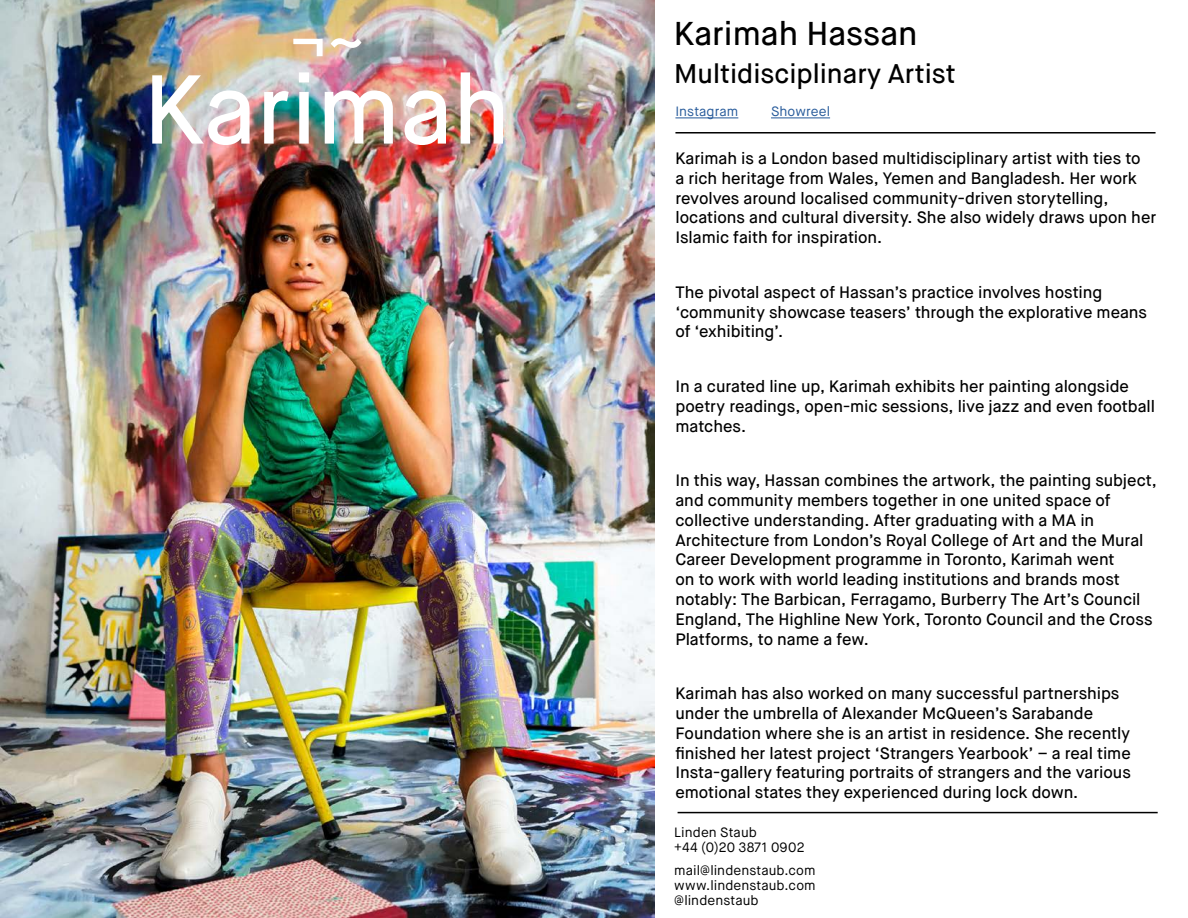
<style>
.page{position:relative;width:1188px;height:918px;background:#fff}
.page>*{position:absolute;margin:0;border:0;box-sizing:border-box;transform-origin:0 0}
.t1{font:500 97.5px "Maison Neue";color:#fff}
.t2{font:500 33px "Maison Neue";color:#000}
.t3{font:500 27px "Maison Neue";color:#000}
.t4{font:500 16.5px/19.8px "Maison Neue";letter-spacing:-.005em;color:#000}
.t5{font:13.5px/15px "Maison Neue";letter-spacing:.005em;color:#000}
.t6{font:13.5px "Maison Neue";letter-spacing:.005em;color:#275b9b}
</style>
<div class="page">
<img style="left:0;top:0;width:655px;height:918px">
<svg style="left:293px;top:38px;width:68px;height:18px"></svg>
<hr style="left:675px;top:132px;width:481px;height:2px;background:#000">
<hr style="left:678px;top:812px;width:480px;height:1px;background:#000">
<hr style="left:675px;top:117px;width:63px;height:1px;background:#275b9b">
<hr style="left:771px;top:117px;width:59px;height:1px;background:#275b9b">
<h2 class="t2" style="left:674px;top:13px;width:245px">Karimah Hassan</h2>
<h1 class="t1" style="left:144px;top:48px;width:367px">Karimah</h1>
<h3 class="t3" style="left:674px;top:56px;width:283px">Multidisciplinary Artist</h3>
<p class="t6" style="left:771px;top:103px;width:61px">Showreel</p>
<p class="t6" style="left:675px;top:103px;width:64px">Instagram</p>
<p class="t4" style="left:675px;top:149px;width:482px">Karimah is a London based multidisciplinary artist with ties to<br>a rich heritage from Wales, Yemen and Bangladesh. Her work revolves around localised community-driven storytelling, locations and cultural diversity. She also widely draws upon her Islamic faith for inspiration.</p>
<p class="t4" style="left:675px;top:282px;width:473px">The pivotal aspect of Hassan’s practice involves hosting ‘community showcase teasers’ through the explorative means of ‘exhibiting’.</p>
<p class="t4" style="left:675px;top:377px;width:481px">In a curated line up, Karimah exhibits her painting alongside poetry readings, open-mic sessions, live jazz and even football matches.</p>
<p class="t4" style="left:675px;top:471px;width:483px">In this way, Hassan combines the artwork, the painting subject, and community members together in one united space of collective understanding. After graduating with a MA in Architecture from London’s Royal College of Art and the Mural Career Development programme in Toronto, Karimah went<br>on to work with world leading institutions and brands most notably: The Barbican, Ferragamo, Burberry The Art’s Council England, The Highline New York, Toronto Council and the Cross Platforms, to name a few.</p>
<p class="t4" style="left:675px;top:684px;width:457px">Karimah has also worked on many successful partnerships under the umbrella of Alexander McQueen’s Sarabande Foundation where she is an artist in residence. She recently finished her latest project ‘Strangers Yearbook’ – a real time Insta-gallery featuring portraits of strangers and the various emotional states they experienced during lock down.</p>
<p class="t5" style="left:674px;top:825px;width:132px">Linden Staub<br>+44 (0)20 3871 0902</p>
<p class="t5" style="left:674px;top:863px;width:143px;text-align:justify">mail@lindenstaub.com www.lindenstaub.com @lindenstaub</p>
</div>
